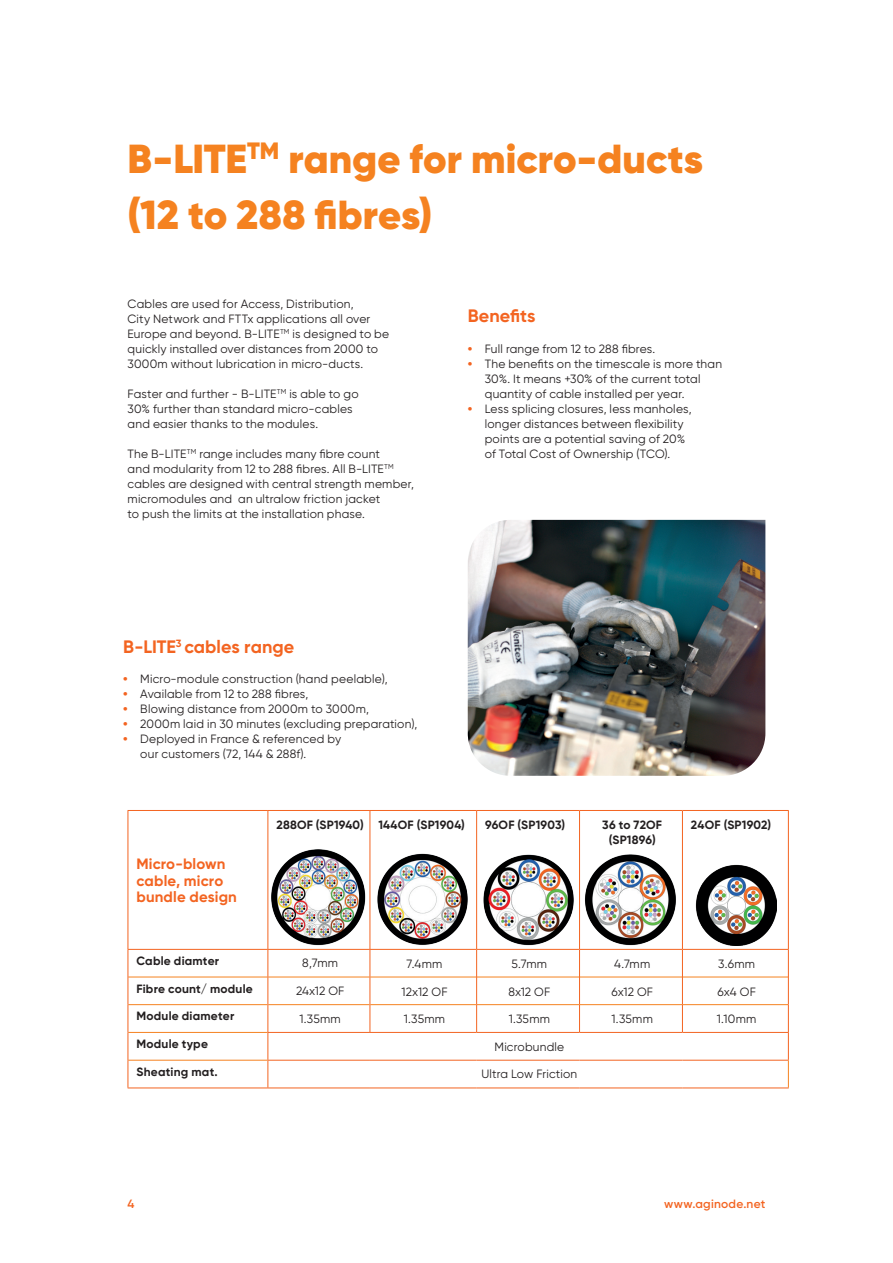
<style>
.page{position:relative;width:893px;height:1263px;background:#fff}
.page>*{position:absolute;margin:0;border:0;box-sizing:border-box;transform-origin:0 0}
.t1{font:900 40.5px/56.2px "Gilroy";color:#f58220}
.t2{font:700 18px "Gilroy";color:#f36421}
.t3{font:700 15px/16.5px "Gilroy";letter-spacing:.01em;color:#f36421}
.t4{font:12px/15px "Gilroy";letter-spacing:.015em;color:#231f20}
.t5{font:700 12px/15px "Gilroy";letter-spacing:.02em;color:#231f20;text-align:center}
.t6{font:600 12px "Gilroy";letter-spacing:.02em;color:#f36421}
.s1{font-weight:800;color:#f36421}
</style>
<div class="page">
<hr style="left:370px;top:977px;width:106px;height:1px;background:#f58220">
<hr style="left:477px;top:977px;width:102px;height:1px;background:#f58220">
<hr style="left:580px;top:977px;width:102px;height:1px;background:#f58220">
<hr style="left:683px;top:977px;width:105px;height:1px;background:#f58220">
<hr style="left:128px;top:977px;width:139px;height:1px;background:#f58220">
<hr style="left:268px;top:977px;width:102px;height:1px;background:#f58220">
<hr style="left:128px;top:1004px;width:139px;height:1px;background:#f58220">
<hr style="left:128px;top:1032px;width:139px;height:1px;background:#f58220">
<hr style="left:128px;top:1060px;width:139px;height:1px;background:#f58220">
<hr style="left:268px;top:1004px;width:102px;height:1px;background:#f58220">
<hr style="left:370px;top:1004px;width:106px;height:1px;background:#f58220">
<hr style="left:477px;top:1004px;width:102px;height:1px;background:#f58220">
<hr style="left:580px;top:1004px;width:102px;height:1px;background:#f58220">
<hr style="left:683px;top:1004px;width:105px;height:1px;background:#f58220">
<hr style="left:682px;top:810px;width:107px;height:1px;background:#f36421">
<hr style="left:788px;top:811px;width:1px;height:138px;background:#f36421">
<hr style="left:128px;top:949px;width:140px;height:1px;background:#f36421">
<hr style="left:268px;top:949px;width:102px;height:1px;background:#f36421">
<hr style="left:370px;top:949px;width:107px;height:1px;background:#f36421">
<hr style="left:477px;top:949px;width:102px;height:1px;background:#f36421">
<hr style="left:579px;top:949px;width:103px;height:1px;background:#f36421">
<hr style="left:682px;top:949px;width:107px;height:1px;background:#f36421">
<hr style="left:128px;top:810px;width:140px;height:1px;background:#f36421">
<hr style="left:128px;top:811px;width:1px;height:138px;background:#f36421">
<svg style="left:128px;top:950px;width:1px;height:137px"></svg>
<hr style="left:128px;top:1087px;width:140px;height:1px;background:#f36421">
<hr style="left:268px;top:810px;width:102px;height:1px;background:#f36421">
<hr style="left:267px;top:811px;width:1px;height:138px;background:#f36421">
<hr style="left:370px;top:810px;width:107px;height:1px;background:#f36421">
<hr style="left:370px;top:811px;width:1px;height:138px;background:#f36421">
<svg style="left:370px;top:950px;width:1px;height:82px"></svg>
<svg style="left:476px;top:950px;width:1px;height:82px"></svg>
<svg style="left:579px;top:950px;width:1px;height:82px"></svg>
<svg style="left:682px;top:950px;width:1px;height:82px"></svg>
<hr style="left:477px;top:810px;width:102px;height:1px;background:#f36421">
<hr style="left:476px;top:811px;width:1px;height:138px;background:#f36421">
<hr style="left:579px;top:810px;width:103px;height:1px;background:#f36421">
<hr style="left:579px;top:811px;width:1px;height:138px;background:#f36421">
<hr style="left:682px;top:811px;width:1px;height:138px;background:#f36421">
<hr style="left:267px;top:1032px;width:103px;height:1px;background:#f36421">
<hr style="left:370px;top:1032px;width:107px;height:1px;background:#f36421">
<hr style="left:477px;top:1032px;width:102px;height:1px;background:#f36421">
<hr style="left:579px;top:1032px;width:103px;height:1px;background:#f36421">
<hr style="left:682px;top:1032px;width:107px;height:1px;background:#f36421">
<hr style="left:267px;top:1060px;width:103px;height:1px;background:#f36421">
<svg style="left:267px;top:950px;width:1px;height:137px"></svg>
<hr style="left:370px;top:1060px;width:107px;height:1px;background:#f36421">
<hr style="left:477px;top:1060px;width:102px;height:1px;background:#f36421">
<hr style="left:579px;top:1060px;width:103px;height:1px;background:#f36421">
<hr style="left:682px;top:1060px;width:107px;height:1px;background:#f36421">
<hr style="left:268px;top:1087px;width:102px;height:1px;background:#f36421">
<hr style="left:370px;top:1087px;width:107px;height:1px;background:#f36421">
<hr style="left:477px;top:1087px;width:102px;height:1px;background:#f36421">
<hr style="left:579px;top:1087px;width:103px;height:1px;background:#f36421">
<hr style="left:682px;top:1087px;width:107px;height:1px;background:#f36421">
<svg style="left:788px;top:950px;width:1px;height:137px"></svg>
<img style="left:271px;top:850px;width:95px;height:95px">
<img style="left:377px;top:853px;width:91px;height:92px">
<img style="left:483px;top:854px;width:91px;height:91px">
<img style="left:585px;top:854px;width:91px;height:91px">
<img style="left:695px;top:864px;width:81px;height:81px">
<img style="left:468px;top:520px;width:297px;height:256px">
<h1 class="t1" style="left:128px;top:130px;width:577px">B-LITE<sup>TM</sup> range for micro-ducts (12 to 288 fibres)</h1>
<p class="t4" style="left:128px;top:296px;width:263px">Cables are used for Access, Distribution,<br>City Network and FTTx applications all over Europe and beyond. B-LITE<sup>TM</sup> is designed to be quickly installed over distances from 2000 to 3000m without lubrication in micro-ducts.</p>
<p class="t4" style="left:128px;top:386px;width:233px">Faster and further - B-LITE<sup>TM</sup> is able to go<br>30% further than standard micro-cables and easier thanks to the modules.</p>
<p class="t4" style="left:128px;top:446px;width:288px">The B-LITE<sup>TM</sup> range includes many fibre count<br>and modularity from 12 to 288 fibres. All B-LITE<sup>TM </sup>cables are designed with central strength member, micromodules and an ultralow friction jacket<br>to push the limits at the installation phase.</p>
<h2 class="t2" style="left:123px;top:635px;width:172px">B-LITE<sup>3</sup> cables range</h2>
<p class="t4" style="left:123px;top:671px;width:266px"><span class="s1">•</span> Micro-module construction (hand peelable),</p>
<p class="t4" style="left:123px;top:686px;width:186px"><span class="s1">•</span> Available from 12 to 288 fibres ,</p>
<p class="t4" style="left:123px;top:701px;width:247px"><span class="s1">•</span> Blowing distance from 2000m to 3000m,</p>
<p class="t4" style="left:123px;top:716px;width:296px"><span class="s1">•</span> 2000m laid in 30 minutes (excluding preparation) ,</p>
<p class="t4" style="left:140px;top:731px;width:202px;text-indent:-17px"><span class="s1">•</span> Deployed in France &amp; referenced by our customers (72, 144 &amp; 288f).</p>
<h2 class="t2" style="left:468px;top:304px;width:69px">Benefits</h2>
<p class="t4" style="left:468px;top:341px;width:189px"><span class="s1">•</span> Full range from 12 to 288 fibres.</p>
<p class="t4" style="left:485px;top:356px;width:239px;text-indent:-17px"><span class="s1">•</span> The benefits on the timescale is more than<br>30%. It means +30% of the current total quantity of cable installed per year.</p>
<p class="t4" style="left:485px;top:401px;width:208px;text-indent:-17px"><span class="s1">•</span> Less splicing closures, less manholes, longer distances between flexibility points are a potential saving of 20% of Total Cost of Ownership (TCO).</p>
<p class="t3" style="left:136px;top:856px;width:102px">Micro-blown cable, micro bundle design</p>
<p class="t5" style="left:276px;top:817px;width:190px">288OF (SP1940) 144OF (SP1904)</p>
<p class="t5" style="left:485px;top:817px;width:82px">96OF (SP1903)</p>
<p class="t5" style="left:602px;top:817px;width:61px">36 to 72OF (SP1896)</p>
<p class="t5" style="left:691px;top:817px;width:82px">24OF (SP1902)</p>
<p class="t5" style="left:136px;top:953px;width:84px">Cable diamter</p>
<p class="t4" style="left:302px;top:956px;width:37px">8,7mm</p>
<p class="t4" style="left:407px;top:956px;width:37px">7.4mm</p>
<p class="t4" style="left:512px;top:956px;width:37px">5.7mm</p>
<p class="t4" style="left:614px;top:956px;width:38px">4.7mm</p>
<p class="t4" style="left:718px;top:956px;width:38px">3.6mm</p>
<p class="t5" style="left:136px;top:981px;width:118px">Fibre count/ module</p>
<p class="t4" style="left:296px;top:983px;width:50px">24x12 OF</p>
<p class="t4" style="left:402px;top:984px;width:47px">12x12 OF</p>
<p class="t4" style="left:508px;top:984px;width:43px">8x12 OF</p>
<p class="t4" style="left:611px;top:984px;width:43px">6x12 OF</p>
<p class="t4" style="left:717px;top:984px;width:40px">6x4 OF</p>
<p class="t5" style="left:136px;top:1008px;width:99px">Module diameter</p>
<p class="t4" style="left:300px;top:1011px;width:43px">1.35mm</p>
<p class="t4" style="left:404px;top:1011px;width:43px">1.35mm</p>
<p class="t4" style="left:509px;top:1011px;width:43px">1.35mm</p>
<p class="t4" style="left:612px;top:1011px;width:43px">1.35mm</p>
<p class="t4" style="left:717px;top:1011px;width:41px">1.10mm</p>
<p class="t5" style="left:136px;top:1036px;width:73px">Module type</p>
<p class="t4" style="left:494px;top:1039px;width:71px">Microbundle</p>
<p class="t5" style="left:136px;top:1064px;width:83px">Sheating mat.</p>
<p class="t4" style="left:481px;top:1066px;width:97px">Ultra Low Friction</p>
<p class="t6" style="left:128px;top:1196px;width:8px">4</p>
<p class="t6" style="left:664px;top:1196px;width:103px">www.aginode.net</p>
</div>
